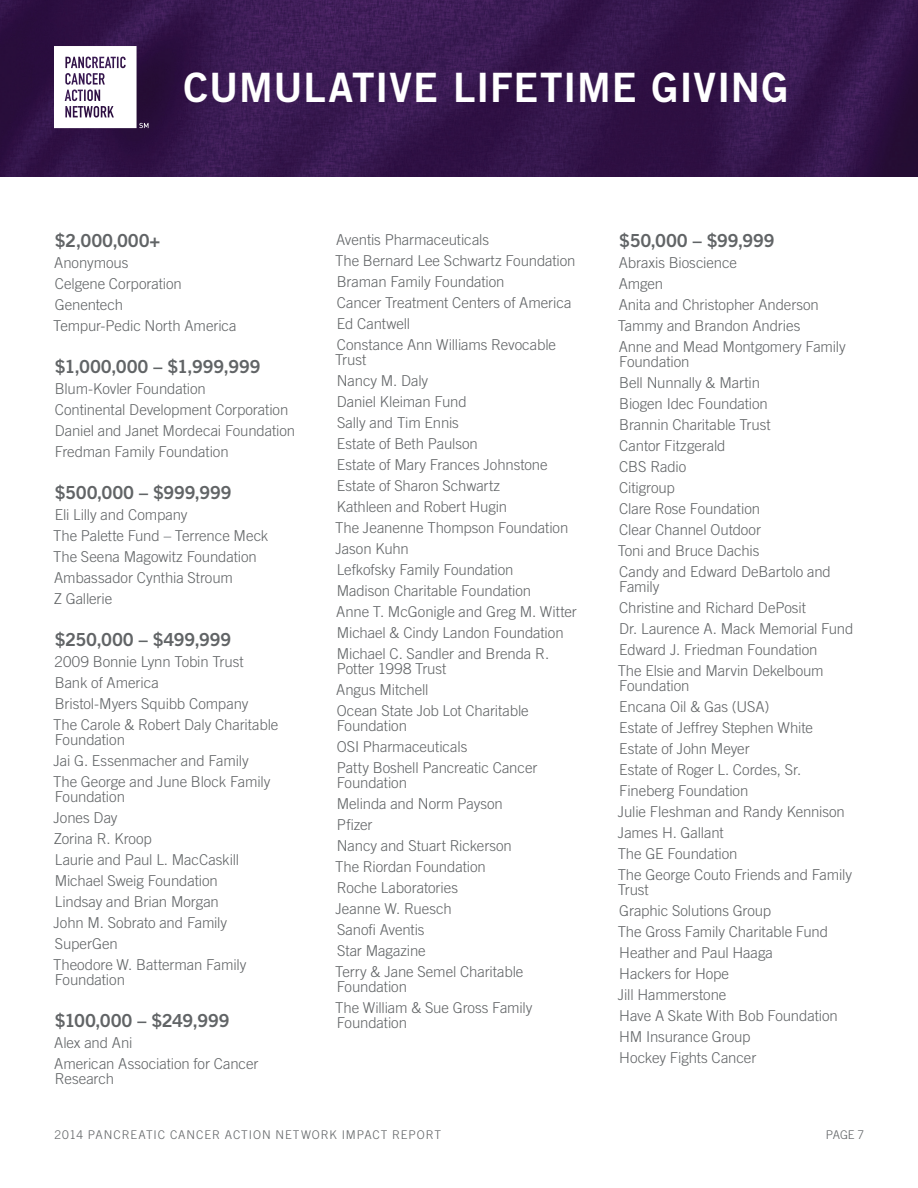
<style>
.page{position:relative;width:918px;height:1188px;background:#fff}
.page>*{position:absolute;margin:0;border:0;box-sizing:border-box;transform-origin:0 0}
.t1{font:40.5px "Trade Gothic LT Std Bd 2";letter-spacing:.02em;color:#fff}
.t2{font:18px "Trade Gothic LT Std Bd 2";letter-spacing:-.02em;color:#616466}
.t3{font:300 15px/21px "Trade Gothic LT Std";letter-spacing:-.005em;color:#616466}
.t4{font:300 12px "Trade Gothic LT Std";letter-spacing:.075em;color:#616466}
</style>
<div class="page">
<img style="left:0;top:0;width:918px;height:177px">
<svg style="left:54px;top:46px;width:94px;height:82px"></svg>
<h1 class="t1" style="left:184px;top:62px;width:606px">CUMULATIVE LIFETIME GIVING</h1>
<p class="t2" style="left:55px;top:229px;width:107px">$2,000,000+</p>
<p class="t3" style="left:53px;top:252px;width:185px">Anonymous<br>Celgene Corporation<br>Genentech<br>Tempur-Pedic North America</p>
<p class="t2" style="left:55px;top:355px;width:207px">$1,000,000 – $1,999,999</p>
<p class="t3" style="left:55px;top:378px;width:242px">Blum-Kovler Foundation<br>Continental Development Corporation<br>Daniel and Janet Mordecai Foundation<br>Fredman Family Foundation</p>
<p class="t2" style="left:55px;top:481px;width:179px">$500,000 – $999,999</p>
<p class="t3" style="left:53px;top:504px;width:217px">Eli Lilly and Company<br>The Palette Fund – Terrence Meck<br>The Seena Magowitz Foundation<br>Ambassador Cynthia Stroum<br>Z Gallerie</p>
<p class="t2" style="left:55px;top:628px;width:178px">$250,000 – $499,999</p>
<p class="t3" style="left:53px;top:651px;width:227px">2009 Bonnie Lynn Tobin Trust<br>Bank of America<br>Bristol-Myers Squibb Company<br>The Carole &amp; Robert Daly Charitable</p>
<p class="t3" style="left:53px;top:729px;width:219px">Foundation<br>Jai G. Essenmacher and Family<br>The George and June Block Family</p>
<p class="t3" style="left:53px;top:786px;width:195px">Foundation<br>Jones Day<br>Zorina R. Kroop<br>Laurie and Paul L. MacCaskill<br>Michael Sweig Foundation<br>Lindsay and Brian Morgan<br>John M. Sobrato and Family<br>SuperGen<br>Theodore W. Batterman Family</p>
<p class="t3" style="left:55px;top:969px;width:72px">Foundation</p>
<p class="t2" style="left:55px;top:1009px;width:176px">$100,000 – $249,999</p>
<p class="t3" style="left:54px;top:1032px;width:206px">Alex and Ani<br>American Association for Cancer</p>
<p class="t3" style="left:55px;top:1068px;width:61px">Research</p>
<p class="t3" style="left:335px;top:229px;width:242px">Aventis Pharmaceuticals<br>The Bernard Lee Schwartz Foundation<br>Braman Family Foundation<br>Cancer Treatment Centers of America<br>Ed Cantwell<br>Constance Ann Williams Revocable</p>
<p class="t3" style="left:335px;top:349px;width:243px">Trust<br>Nancy M. Daly<br>Daniel Kleiman Fund<br>Sally and Tim Ennis<br>Estate of Beth Paulson<br>Estate of Mary Frances Johnstone<br>Estate of Sharon Schwartz<br>Kathleen and Robert Hugin<br>The Jeanenne Thompson Foundation<br>Jason Kuhn<br>Lefkofsky Family Foundation<br>Madison Charitable Foundation<br>Anne T. McGonigle and Greg M. Witter<br>Michael &amp; Cindy Landon Foundation<br>Michael C. Sandler and Brenda R.</p>
<p class="t3" style="left:336px;top:658px;width:194px">Potter 1998 Trust<br>Angus Mitchell<br>Ocean State Job Lot Charitable</p>
<p class="t3" style="left:337px;top:715px;width:202px">Foundation<br>OSI Pharmaceuticals<br>Patty Boshell Pancreatic Cancer</p>
<p class="t3" style="left:335px;top:772px;width:190px">Foundation<br>Melinda and Norm Payson<br>Pfizer<br>Nancy and Stuart Rickerson<br>The Riordan Foundation<br>Roche Laboratories<br>Jeanne W. Ruesch<br>Sanofi Aventis<br>Star Magazine<br>Terry &amp; Jane Semel Charitable</p>
<p class="t3" style="left:335px;top:976px;width:199px">Foundation<br>The William &amp; Sue Gross Family</p>
<p class="t3" style="left:337px;top:1012px;width:72px">Foundation</p>
<p class="t2" style="left:619px;top:229px;width:157px">$50,000 – $99,999</p>
<p class="t3" style="left:618px;top:252px;width:230px">Abraxis Bioscience<br>Amgen<br>Anita and Christopher Anderson<br>Tammy and Brandon Andries<br>Anne and Mead Montgomery Family</p>
<p class="t3" style="left:618px;top:351px;width:215px">Foundation<br>Bell Nunnally &amp; Martin<br>Biogen Idec Foundation<br>Brannin Charitable Trust<br>Cantor Fitzgerald<br>CBS Radio<br>Citigroup<br>Clare Rose Foundation<br>Clear Channel Outdoor<br>Toni and Bruce Dachis<br>Candy and Edward DeBartolo and</p>
<p class="t3" style="left:618px;top:576px;width:237px">Family<br>Christine and Richard DePosit<br>Dr. Laurence A. Mack Memorial Fund<br>Edward J. Friedman Foundation<br>The Elsie and Marvin Dekelboum</p>
<p class="t3" style="left:618px;top:675px;width:236px">Foundation<br>Encana Oil &amp; Gas (USA)<br>Estate of Jeffrey Stephen White<br>Estate of John Meyer<br>Estate of Roger L. Cordes, Sr.<br>Fineberg Foundation<br>Julie Fleshman and Randy Kennison<br>James H. Gallant<br>The GE Foundation<br>The George Couto Friends and Family</p>
<p class="t3" style="left:618px;top:879px;width:222px">Trust<br>Graphic Solutions Group<br>The Gross Family Charitable Fund<br>Heather and Paul Haaga<br>Hackers for Hope<br>Jill Hammerstone<br>Have A Skate With Bob Foundation<br>HM Insurance Group<br>Hockey Fights Cancer</p>
<p class="t4" style="left:54px;top:1128px;width:388px">2014 PANCREATIC CANCER ACTION NETWORK IMPACT REPORT</p>
<p class="t4" style="left:826px;top:1128px;width:40px">PAGE 7</p>
</div>
